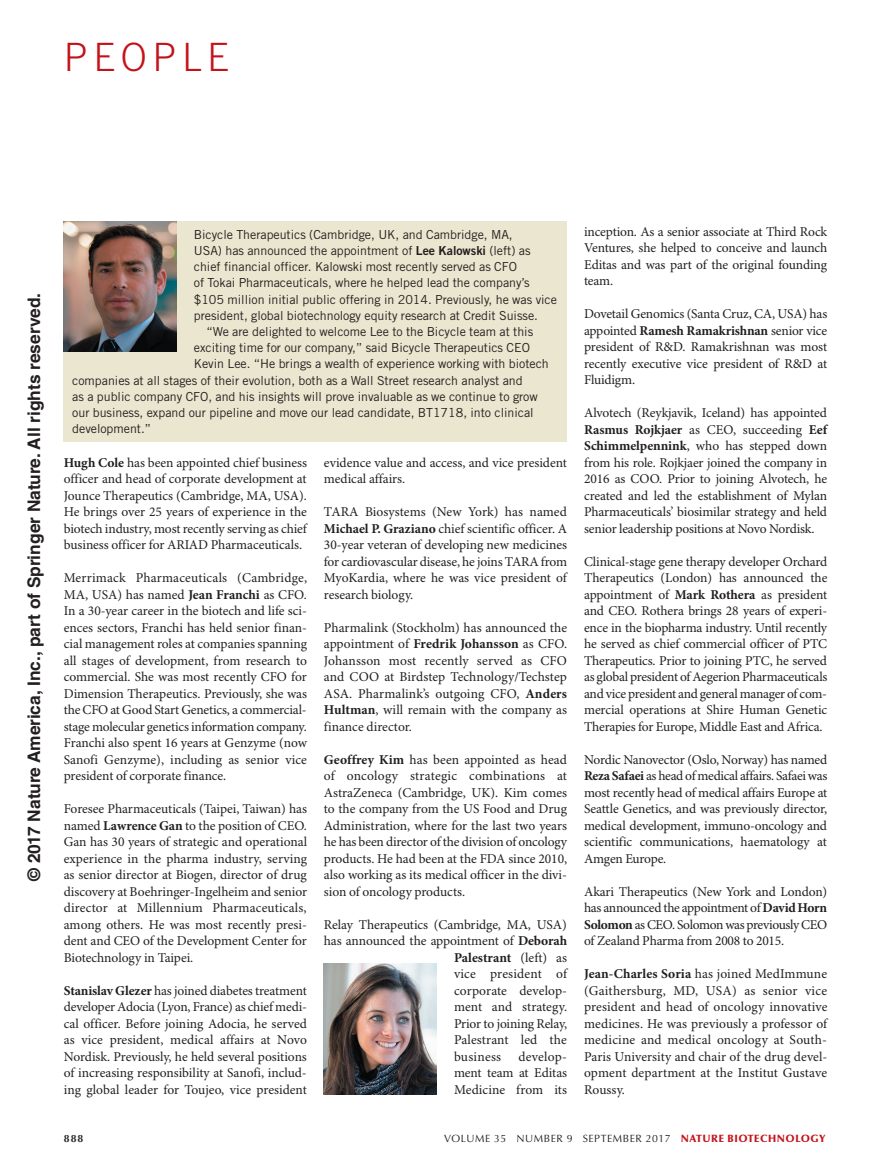
<style>
.page{position:relative;width:891px;height:1175px;background:#fff}
.page>*{position:absolute;margin:0;border:0;box-sizing:border-box;transform-origin:0 0}
.t1{font:300 39px "Trade Gothic LT Std";letter-spacing:.145em;color:#c4121a}
.t2{font:700 17.4px "Helvetica LT Std";color:#231f20}
.t3{font:13.5px/16.5px "Minion Pro";letter-spacing:-.005em;color:#231f20;text-align:justify}
.t4{font:700 13.5px "Minion Pro";letter-spacing:-.005em;color:#231f20}
.t5{font:13.5px "Minion Pro";letter-spacing:.02em;color:#231f20}
.t6{font:12.45px "Trade Gothic LT Std";letter-spacing:-.005em;color:#231f20}
.t7{font:10.5px "Optima LT Std";letter-spacing:.05em;color:#231f20}
.t8{font:700 10.5px "Optima LT Std";color:#231f20}
.s1{font-family:"Trade Gothic LT Std Bd 2"}
.s2{font-weight:700}
.s3{font-weight:400}
.s4{font-weight:900;color:#c4121a}
</style>
<div class="page">
<div style="left:64px;top:221px;width:503px;height:220px;background:#ebe6cf"></div>
<img style="left:64px;top:221px;width:113px;height:131px">
<img style="left:324px;top:963px;width:113px;height:131px">
<h1 class="t1" style="left:64px;top:34px;width:167px">PEOPLE</h1>
<p class="t2" style="left:24px;top:881px;width:589px;rotate:-90deg">© 2017 Nature America, Inc., part of Springer Nature. All rights reserved.</p>
<p class="t6" style="left:194px;top:227px;width:320px">Bicycle Therapeutics (Cambridge, UK, and Cambridge, MA,</p>
<p class="t6" style="left:194px;top:243px;width:338px">USA) has announced the appointment of <span class="s1">Lee Kalowski</span> (left) as</p>
<p class="t6" style="left:194px;top:259px;width:325px">chief financial officer. Kalowski most recently served as CFO</p>
<p class="t6" style="left:194px;top:275px;width:337px">of Tokai Pharmaceuticals, where he helped lead the company’s</p>
<p class="t6" style="left:194px;top:291px;width:365px">$105 million initial public offering in 2014. Previously, he was vice</p>
<p class="t6" style="left:194px;top:308px;width:346px">president, global biotechnology equity research at Credit Suisse.</p>
<p class="t6" style="left:207px;top:324px;width:328px">“We are delighted to welcome Lee to the Bicycle team at this</p>
<p class="t6" style="left:194px;top:340px;width:338px">exciting time for our company,” said Bicycle Therapeutics CEO</p>
<p class="t6" style="left:194px;top:356px;width:356px">Kevin Lee. “He brings a wealth of experience working with biotech</p>
<p class="t6" style="left:72px;top:372px;width:452px">companies at all stages of their evolution, both as a Wall Street research analyst and</p>
<p class="t6" style="left:72px;top:389px;width:467px">as a public company CFO, and his insights will prove invaluable as we continue to grow</p>
<p class="t6" style="left:72px;top:405px;width:463px">our business, expand our pipeline and move our lead candidate, BT1718, into clinical</p>
<p class="t6" style="left:72px;top:421px;width:80px">development.”</p>
<p class="t3" style="left:64px;top:455px;width:245px"><span class="s2">Hugh Cole</span> has been appointed chief business officer and head of corporate development at Jounce Therapeutics (Cambridge, MA, USA).<br>He brings over 25 years of experience in the biotech industry, most recently serving as chief business officer for ARIAD Pharmaceuticals.</p>
<p class="t3" style="left:64px;top:570px;width:245px">Merrimack Pharmaceuticals (Cambridge, MA, USA) has named <span class="s2">Jean Franchi</span> as CFO.<br>In a 30-year career in the biotech and life sci&shy;ences sectors, Franchi has held senior finan&shy;cial management roles at companies spanning all stages of development, from research to commercial. She was most recently CFO for Dimension Therapeutics. Previously, she was the CFO at Good Start Genetics, a commercial&shy;stage molecular genetics information company.<br>Franchi also spent 16 years at Genzyme (now Sanofi Genzyme), including as senior vice president of corporate finance.</p>
<p class="t3" style="left:64px;top:801px;width:245px">Foresee Pharmaceuticals (Taipei, Taiwan) has named <span class="s2">Lawrence Gan</span> to the position of CEO.<br>Gan has 30 years of strategic and operational experience in the pharma industry, serving as senior director at Biogen, director of drug discovery at Boehringer-Ingelheim and senior director at Millennium Pharmaceuticals, among others. He was most recently presi&shy;dent and CEO of the Development Center for Biotechnology in Taipei.</p>
<p class="t3" style="left:64px;top:982px;width:245px"><span class="s2">Stanislav Glezer</span> has joined diabetes treatment developer Adocia (Lyon, France) as chief medi&shy;cal officer. Before joining Adocia, he served as vice president, medical affairs at Novo Nordisk. Previously, he held several positions of increasing responsibility at Sanofi, includ&shy;ing global leader for Toujeo, vice president</p>
<p class="t3" style="left:324px;top:454px;width:244px">evidence value and access, and vice president medical affairs.</p>
<p class="t3" style="left:324px;top:504px;width:245px">TARA Biosystems (New York) has named <span class="s2">Michael P. Graziano</span> chief scientific officer. A 30-year veteran of developing new medicines for cardiovascular disease, he joins TARA from MyoKardia, where he was vice president of research biology.</p>
<p class="t3" style="left:324px;top:619px;width:245px">Pharmalink (Stockholm) has announced the appointment of <span class="s2">Fredrik Johansson</span> as CFO.<br>Johansson most recently served as CFO and COO at Birdstep Technology/Techstep ASA. Pharmalink’s outgoing CFO, <span class="s2">Anders Hultman</span>, will remain with the company as finance director.</p>
<p class="t3" style="left:324px;top:751px;width:245px"><span class="s2">Geoffrey Kim</span> has been appointed as head of oncology strategic combinations at AstraZeneca (Cambridge, UK). Kim comes to the company from the US Food and Drug Administration, where for the last two years he has been director of the division of oncology products. He had been at the FDA since 2010, also working as its medical officer in the divi&shy;sion of oncology products.</p>
<p class="t3" style="left:324px;top:916px;width:244px">Relay Therapeutics (Cambridge, MA, USA)</p>
<p class="t3" style="left:324px;top:933px;width:245px">has announced the appointment of <span class="s2">Deborah</span></p>
<p class="t4" style="left:454px;top:949px;width:115px">Palestrant <span class="s3">(left) as</span></p>
<p class="t3" style="left:454px;top:966px;width:115px">vice president of</p>
<p class="t3" style="left:454px;top:982px;width:115px">corporate develop-</p>
<p class="t3" style="left:454px;top:999px;width:115px">ment and strategy.</p>
<p class="t3" style="left:454px;top:1015px;width:115px">Prior to joining Relay,</p>
<p class="t3" style="left:454px;top:1032px;width:114px">Palestrant led the</p>
<p class="t5" style="left:454px;top:1048px;width:49px">business</p>
<p class="t3" style="left:454px;top:1048px;width:115px;text-indent:64px">develop&shy;ment team at Editas Medicine from its</p>
<p class="t3" style="left:584px;top:224px;width:245px">inception. As a senior associate at Third Rock Ventures, she helped to conceive and launch Editas and was part of the original founding team.</p>
<p class="t3" style="left:584px;top:306px;width:245px">Dovetail Genomics (Santa Cruz, CA, USA) has appointed <span class="s2">Ramesh Ramakrishnan</span> senior vice president of R&amp;D. Ramakrishnan was most recently executive vice president of R&amp;D at Fluidigm.</p>
<p class="t3" style="left:584px;top:405px;width:245px">Alvotech (Reykjavik, Iceland) has appointed <span class="s2">Rasmus Rojkjaer</span> as CEO, succeeding <span class="s2">Eef Schimmelpennink</span>, who has stepped down from his role. Rojkjaer joined the company in 2016 as COO. Prior to joining Alvotech, he created and led the establishment of Mylan Pharmaceuticals’ biosimilar strategy and held senior leadership positions at Novo Nordisk.</p>
<p class="t3" style="left:584px;top:554px;width:245px">Clinical-stage gene therapy developer Orchard Therapeutics (London) has announced the appointment of <span class="s2">Mark Rothera</span> as president and CEO. Rothera brings 28 years of experi&shy;ence in the biopharma industry. Until recently he served as chief commercial officer of PTC Therapeutics. Prior to joining PTC, he served as global president of Aegerion Pharmaceuticals and vice president and general manager of com&shy;mercial operations at Shire Human Genetic Therapies for Europe, Middle East and Africa.</p>
<p class="t3" style="left:584px;top:752px;width:245px">Nordic Nanovector (Oslo, Norway) has named <span class="s2">Reza Safaei</span> as head of medical affairs. Safaei was most recently head of medical affairs Europe at Seattle Genetics, and was previously director, medical development, immuno-oncology and scientific communications, haematology at Amgen Europe.</p>
<p class="t3" style="left:584px;top:884px;width:245px">Akari Therapeutics (New York and London) has announced the appointment of <span class="s2">David Horn Solomon</span> as CEO. Solomon was previously CEO of Zealand Pharma from 2008 to 2015.</p>
<p class="t3" style="left:584px;top:966px;width:245px"><span class="s2">Jean-Charles Soria</span> has joined MedImmune (Gaithersburg, MD, USA) as senior vice president and head of oncology innovative medicines. He was previously a professor of medicine and medical oncology at South-Paris University and chair of the drug devel&shy;opment department at the Institut Gustave Roussy.</p>
<p class="t8" style="left:64px;top:1132px;width:21px">888</p>
<p class="t7" style="left:444px;top:1132px;width:383px">VOLUME 35 NUMBER 9 SEPTEMBER 2017 <span class="s4">NATURE BIOTECHNOLOGY</span></p>
</div>
